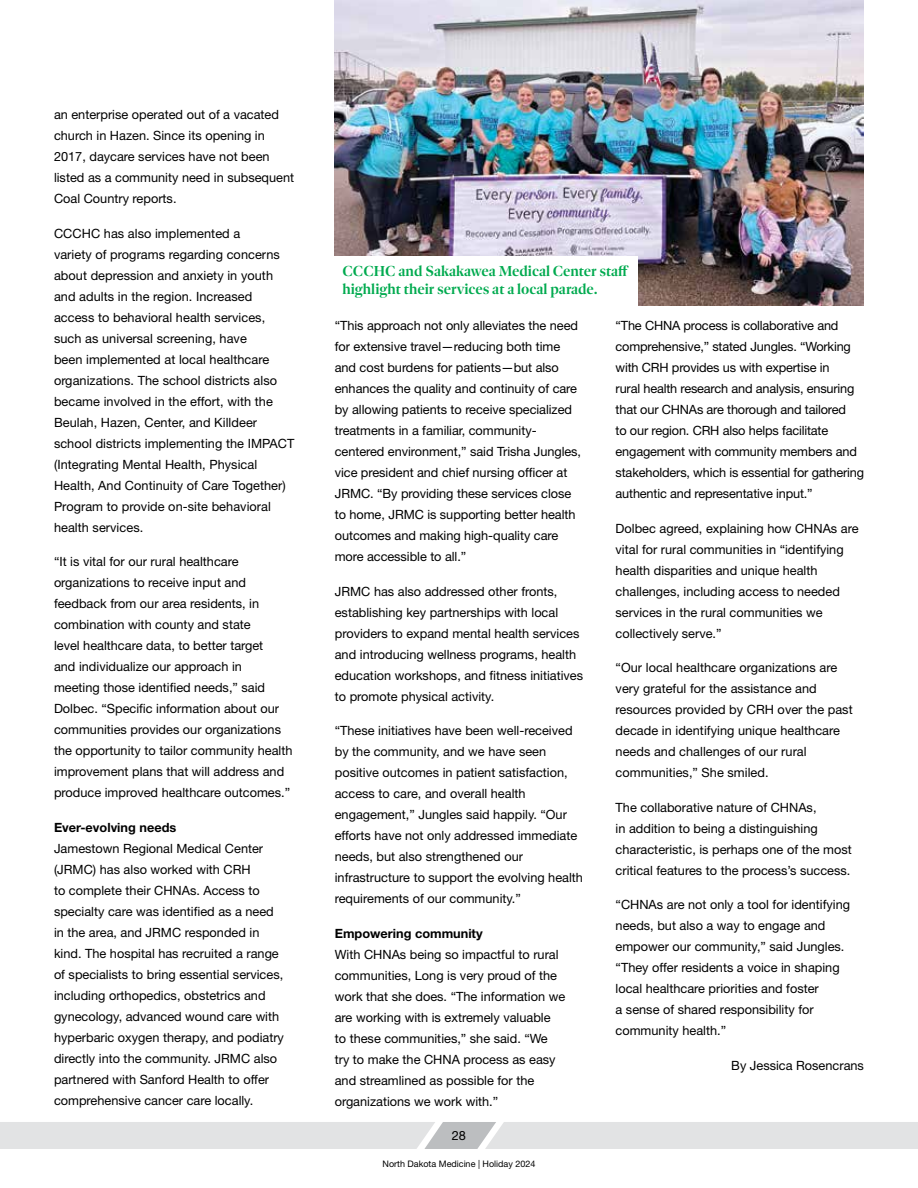
<style>
.page{position:relative;width:918px;height:1188px;background:#fff}
.page>*{position:absolute;margin:0;border:0;box-sizing:border-box;transform-origin:0 0}
.t1{font:500 15px/18px "Dejanire Headline";color:#00aa4f}
.t2{font:12.75px/21px "Helvetica Neue LT Pro";color:#000}
.t3{font:700 12.75px "Helvetica Neue LT Pro";color:#000}
.t4{font:9px "Helvetica Neue LT Pro";color:#000}
</style>
<div class="page">
<img style="left:335px;top:0;width:529px;height:306px">
<div style="left:334px;top:256px;width:303px;height:50px;background:#fff"></div>
<svg style="left:0;top:1122px;width:918px;height:27px;background:#e0e1e2"></svg>
<p class="t2" style="left:54px;top:104px;width:242px">an enterprise operated out of a vacated church in Hazen. Since its opening in 2017, daycare services have not been listed as a community need in subsequent Coal Country reports.</p>
<p class="t2" style="left:54px;top:222px;width:242px">CCCHC has also implemented a<br>variety of programs regarding concerns about depression and anxiety in youth and adults in the region. Increased access to behavioral health services, such as universal screening, have<br>been implemented at local healthcare organizations. The school districts also became involved in the effort, with the Beulah, Hazen, Center, and Killdeer school districts implementing the IMPACT (Integrating Mental Health, Physical Health, And Continuity of Care Together)<br>Program to provide on-site behavioral health services.</p>
<p class="t2" style="left:54px;top:551px;width:240px">“It is vital for our rural healthcare organizations to receive input and feedback from our area residents, in combination with county and state<br>level healthcare data, to better target<br>and individualize our approach in<br>meeting those identified needs,” said Dolbec. “Specific information about our communities provides our organizations the opportunity to tailor community health improvement plans that will address and produce improved healthcare outcomes.”</p>
<p class="t3" style="left:54px;top:819px;width:124px">Ever-evolving needs</p>
<p class="t2" style="left:54px;top:837px;width:232px">Jamestown Regional Medical Center (JRMC) has also worked with CRH<br>to complete their CHNAs. Access to specialty care was identified as a need in the area, and JRMC responded in kind. The hospital has recruited a range of specialists to bring essential services, including orthopedics, obstetrics and gynecology, advanced wound care with hyperbaric oxygen therapy, and podiatry directly into the community. JRMC also partnered with Sanford Health to offer comprehensive cancer care locally.</p>
<p class="t1" style="left:342px;top:261px;width:288px">CCCHC and Sakakawea Medical Center staff highlight their services at a local parade.</p>
<p class="t2" style="left:335px;top:315px;width:248px">“This approach not only alleviates the need for extensive travel—reducing both time and cost burdens for patients—but also enhances the quality and continuity of care by allowing patients to receive specialized treatments in a familiar, community&shy;centered environment,” said Trisha Jungles, vice president and chief nursing officer at JRMC. “By providing these services close to home, JRMC is supporting better health outcomes and making high-quality care more accessible to all.”</p>
<p class="t2" style="left:335px;top:580px;width:250px">JRMC has also addressed other fronts, establishing key partnerships with local providers to expand mental health services and introducing wellness programs, health education workshops, and fitness initiatives to promote physical activity.</p>
<p class="t2" style="left:335px;top:720px;width:250px">“These initiatives have been well-received by the community, and we have seen positive outcomes in patient satisfaction, access to care, and overall health engagement,” Jungles said happily. “Our efforts have not only addressed immediate needs, but also strengthened our infrastructure to support the evolving health requirements of our community.”</p>
<p class="t3" style="left:335px;top:925px;width:149px">Empowering community</p>
<p class="t2" style="left:335px;top:943px;width:232px">With CHNAs being so impactful to rural communities, Long is very proud of the work that she does. “The information we are working with is extremely valuable<br>to these communities,” she said. “We try to make the CHNA process as easy and streamlined as possible for the organizations we work with.”</p>
<p class="t2" style="left:452px;top:1125px;width:16px">28</p>
<p class="t4" style="left:383px;top:1159px;width:154px">North Dakota Medicine | Holiday 2024</p>
<p class="t2" style="left:616px;top:315px;width:250px">“The CHNA process is collaborative and comprehensive,” stated Jungles. “Working with CRH provides us with expertise in<br>rural health research and analysis, ensuring that our CHNAs are thorough and tailored<br>to our region. CRH also helps facilitate engagement with community members and stakeholders, which is essential for gathering authentic and representative input.”</p>
<p class="t2" style="left:616px;top:517px;width:244px">Dolbec agreed, explaining how CHNAs are vital for rural communities in “identifying health disparities and unique health challenges, including access to needed services in the rural communities we collectively serve.”</p>
<p class="t2" style="left:616px;top:657px;width:239px">“Our local healthcare organizations are very grateful for the assistance and resources provided by CRH over the past decade in identifying unique healthcare needs and challenges of our rural communities,” She smiled.</p>
<p class="t2" style="left:616px;top:796px;width:238px">The collaborative nature of CHNAs,<br>in addition to being a distinguishing characteristic, is perhaps one of the most critical features to the process’s success.</p>
<p class="t2" style="left:616px;top:894px;width:236px">“CHNAs are not only a tool for identifying needs, but also a way to engage and empower our community,” said Jungles. “They offer residents a voice in shaping local healthcare priorities and foster<br>a sense of shared responsibility for community health.”</p>
<p class="t2" style="left:731px;top:1054px;width:134px">By Jessica Rosencrans</p>
</div>
